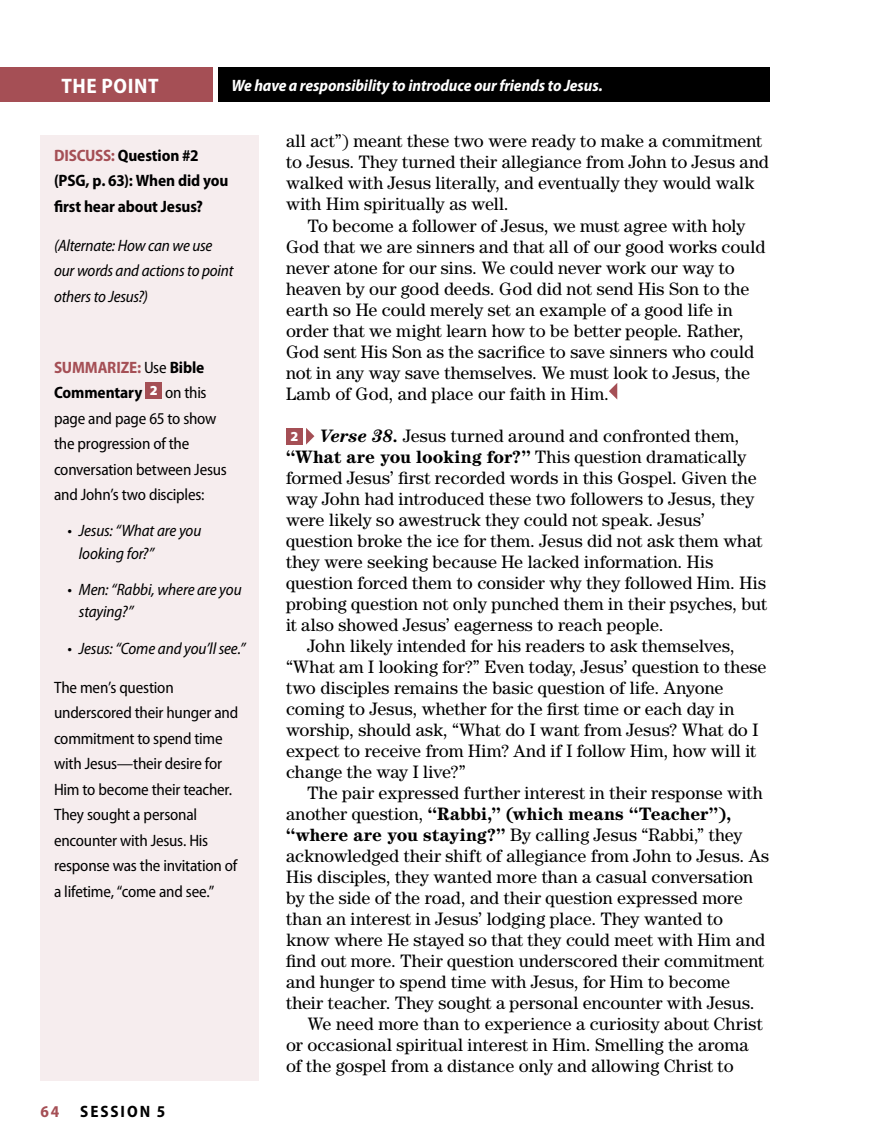
<style>
.page{position:relative;width:878px;height:1148px;background:#fff}
.page>*{position:absolute;margin:0;border:0;box-sizing:border-box;transform-origin:0 0}
.t1{font:700 semi-condensed 21px "Myriad Pro";letter-spacing:.025em;color:#fff}
.t2{font:18px/21px "Century Std";color:#000}
.t3{font:700 18px "Century Std";letter-spacing:-.005em;color:#000}
.t4{font:semi-condensed 16.5px/25.5px "Myriad Pro";letter-spacing:-.015em;color:#000}
.t5{font:italic semi-condensed 16.5px/25.5px "Myriad Pro";letter-spacing:-.01em;color:#000}
.t6{font:700 semi-condensed 16.5px/25.5px "Myriad Pro";letter-spacing:-.01em;color:#000}
.t7{font:italic 700 semi-condensed 16.5px "Myriad Pro";letter-spacing:-.005em;color:#fff}
.t8{font:700 semi-condensed 16.5px "Myriad Pro";color:#a54f55}
.s1{font-family:"Myriad Pro";font-weight:900;font-size:13.8px;color:#fff}
.s2{font-weight:700;font-style:italic}
.s3{font-weight:700}
.s4{font-weight:400}
.s5{color:#a54f55}
.s6{font-weight:700;color:#a54f55}
</style>
<div class="page">
<div style="left:0;top:68px;width:213px;height:34px;background:#a54f55"></div>
<div style="left:218px;top:68px;width:552px;height:34px;background:#000"></div>
<svg style="left:609px;top:383px;width:8px;height:16px"></svg>
<div style="left:286px;top:428px;width:17px;height:16px;background:#a54f55"></div>
<svg style="left:306px;top:428px;width:8px;height:16px"></svg>
<div style="left:40px;top:135px;width:219px;height:945px;background:#f6edee"></div>
<div style="left:145px;top:381px;width:17px;height:17px;background:#a54f55"></div>
<p class="t1" style="left:62px;top:74px;width:98px">THE POINT</p>
<p class="t7" style="left:231px;top:76px;width:373px">We have a responsibility to introduce our friends to Jesus.</p>
<p class="t2" style="left:286px;top:130px;width:484px">all act”) meant these two were ready to make a commitment to Jesus. They turned their allegiance from John to Jesus and walked with Jesus literally, and eventually they would walk with Him spiritually as well.</p>
<p class="t2" style="left:286px;top:214px;width:481px;text-indent:22px">To become a follower of Jesus, we must agree with holy God that we are sinners and that all of our good works could never atone for our sins. We could never work our way to heaven by our good deeds. God did not send His Son to the earth so He could merely set an example of a good life in order that we might learn how to be better people. Rather, God sent His Son as the sacrifice to save sinners who could not in any way save themselves. We must look to Jesus, the Lamb of God, and place our faith in Him.</p>
<p class="t2" style="left:290px;top:424px;width:450px"><span class="s1">2</span> <span class="s2">Verse 38.</span> Jesus turned around and confronted them,</p>
<p class="t2" style="left:286px;top:445px;width:462px"><span class="s3">“What are you looking for?”</span> This question dramatically</p>
<p class="t2" style="left:286px;top:466px;width:472px">formed Jesus’ first recorded words in this Gospel. Given the</p>
<p class="t2" style="left:286px;top:487px;width:470px">way John had introduced these two followers to Jesus, they</p>
<p class="t2" style="left:286px;top:508px;width:420px">were likely so awestruck they could not speak. Jesus’</p>
<p class="t2" style="left:286px;top:529px;width:478px">question broke the ice for them. Jesus did not ask them what</p>
<p class="t2" style="left:286px;top:550px;width:429px">they were seeking because He lacked information. His</p>
<p class="t2" style="left:286px;top:571px;width:481px">question forced them to consider why they followed Him. His</p>
<p class="t2" style="left:286px;top:592px;width:482px">probing question not only punched them in their psyches, but</p>
<p class="t2" style="left:286px;top:613px;width:379px">it also showed Jesus’ eagerness to reach people.</p>
<p class="t2" style="left:307px;top:634px;width:428px">John likely intended for his readers to ask themselves,</p>
<p class="t2" style="left:286px;top:655px;width:482px">“What am I looking for?” Even today, Jesus’ question to these</p>
<p class="t2" style="left:286px;top:677px;width:439px">two disciples remains the basic question of life. Anyone</p>
<p class="t2" style="left:286px;top:698px;width:450px">coming to Jesus, whether for the first time or each day in</p>
<p class="t2" style="left:286px;top:719px;width:474px">worship, should ask, “What do I want from Jesus? What do I</p>
<p class="t2" style="left:286px;top:740px;width:471px">expect to receive from Him? And if I follow Him, how will it</p>
<p class="t2" style="left:286px;top:761px;width:181px">change the way I live?”</p>
<p class="t2" style="left:307px;top:782px;width:456px">The pair expressed further interest in their response with</p>
<p class="t3" style="left:286px;top:803px;width:446px"><span class="s4">another question,</span> “Rabbi,” (which means “Teacher”),</p>
<p class="t2" style="left:286px;top:824px;width:458px"><span class="s3">“where are you staying?”</span> By calling Jesus “Rabbi,” they</p>
<p class="t2" style="left:286px;top:845px;width:485px">acknowledged their shift of allegiance from John to Jesus. As</p>
<p class="t2" style="left:286px;top:866px;width:469px">His disciples, they wanted more than a casual conversation</p>
<p class="t2" style="left:286px;top:887px;width:458px">by the side of the road, and their question expressed more</p>
<p class="t2" style="left:286px;top:908px;width:439px">than an interest in Jesus’ lodging place. They wanted to</p>
<p class="t2" style="left:286px;top:929px;width:480px">know where He stayed so that they could meet with Him and</p>
<p class="t2" style="left:286px;top:950px;width:479px">find out more. Their question underscored their commitment</p>
<p class="t2" style="left:286px;top:971px;width:445px">and hunger to spend time with Jesus, for Him to become</p>
<p class="t2" style="left:286px;top:992px;width:470px">their teacher. They sought a personal encounter with Jesus.</p>
<p class="t2" style="left:307px;top:1013px;width:456px">We need more than to experience a curiosity about Christ</p>
<p class="t2" style="left:286px;top:1034px;width:464px">or occasional spiritual interest in Him. Smelling the aroma</p>
<p class="t2" style="left:286px;top:1055px;width:449px">of the gospel from a distance only and allowing Christ to</p>
<p class="t6" style="left:54px;top:143px;width:176px"><span class="s5">DISCUSS:</span> Question #2 (PSG, p. 63): When did you first hear about Jesus?</p>
<p class="t5" style="left:54px;top:233px;width:181px">(Alternate: How can we use our words and actions to point others to Jesus?)</p>
<p class="t4" style="left:54px;top:355px;width:174px"><span class="s6">SUMMARIZE:</span> Use <span class="s3">Bible<br>Commentary</span> <sup>2</sup> on this page and page 65 to show the progression of the conversation between Jesus and John’s two disciples:</p>
<p class="t5" style="left:79px;top:520px;width:124px;line-height:22.5px;text-indent:-11px">• Jesus: “What are you looking for?”</p>
<p class="t5" style="left:79px;top:578px;width:164px;line-height:22.5px;text-indent:-11px">• Men: “Rabbi, where are you staying?”</p>
<p class="t5" style="left:67px;top:635px;width:179px">• Jesus: “Come and you’ll see.”</p>
<p class="t4" style="left:54px;top:674px;width:186px">The men’s question underscored their hunger and commitment to spend time with Jesus—their desire for<br>Him to become their teacher.<br>They sought a personal encounter with Jesus. His response was the invitation of a lifetime, “come and see.”</p>
<p class="t8" style="left:40px;top:1102px;width:20px">64</p>
<p class="t6" style="left:80px;top:1099px;width:87px">Session 5</p>
</div>
